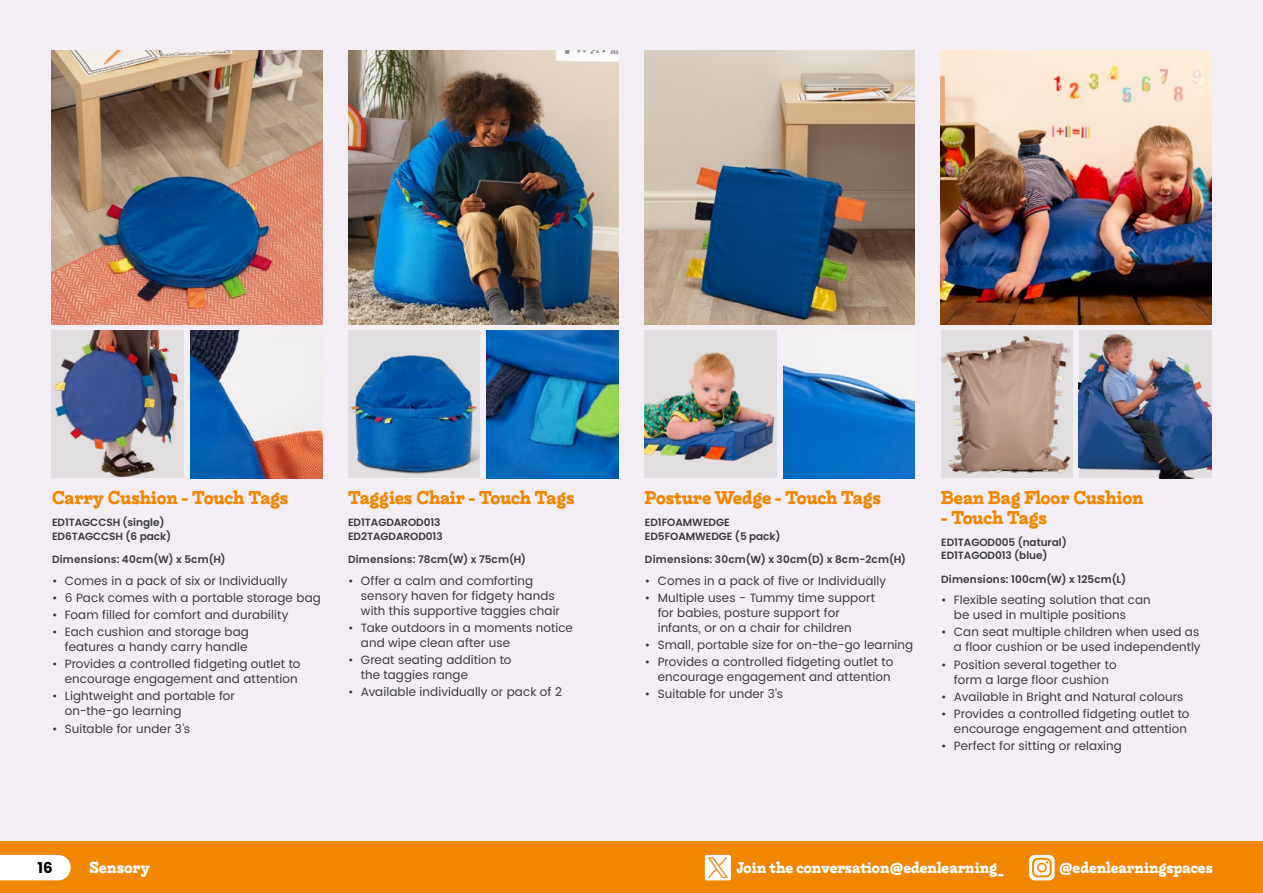
<style>
.page{position:relative;width:1263px;height:893px;background:#fff}
.page>*{position:absolute;margin:0;border:0;box-sizing:border-box;transform-origin:0 0}
.t1{font:700 18px "Liebe Ruth";letter-spacing:-.005em;color:#f18700}
.t2{font:700 15.6px "Liebe Ruth";color:#fff}
.t3{font:700 15px "Liebe Ruth";color:#fff}
.t4{font:700 15px "Poppins";color:#000}
.t5{font:12px/15px "Poppins";letter-spacing:.005em;color:#3b3b3c}
.t6{font:600 10.5px/13.5px "Poppins";letter-spacing:-.005em;color:#3b3b3c}
.t7{font:600 10.5px "Poppins";letter-spacing:.015em;color:#3b3b3c}
</style>
<div class="page">
<div style="left:0;top:0;width:1263px;height:863px;background:#f3eef5"></div>
<div style="left:0;top:842px;width:1263px;height:51px;background:#f18700"></div>
<div style="left:0;top:855px;width:71px;height:25px;background:#fff"></div>
<div style="left:705px;top:855px;width:26px;height:25px;background:#fff;border-radius:2px"></div>
<svg style="left:707px;top:857px;width:21px;height:21px"></svg>
<svg style="left:1029px;top:855px;width:25px;height:25px"></svg>
<svg style="left:1032px;top:858px;width:19px;height:19px"></svg>
<img style="left:52px;top:51px;width:270px;height:273px">
<img style="left:52px;top:330px;width:132px;height:148px">
<img style="left:191px;top:330px;width:131px;height:148px">
<img style="left:644px;top:51px;width:271px;height:273px">
<img style="left:644px;top:330px;width:133px;height:148px">
<img style="left:783px;top:365px;width:132px;height:113px">
<img style="left:941px;top:51px;width:270px;height:273px">
<div style="left:941px;top:330px;width:131px;height:148px;background:#e0dede"></div>
<img style="left:941px;top:336px;width:130px;height:138px">
<img style="left:1079px;top:330px;width:132px;height:148px">
<img style="left:348px;top:51px;width:270px;height:273px">
<img style="left:348px;top:330px;width:131px;height:148px">
<img style="left:486px;top:330px;width:132px;height:148px">
<h1 class="t1" style="left:52px;top:488px;width:238px">Carry Cushion - Touch Tags</h1>
<p class="t6" style="left:52px;top:516px;width:121px">ED1TAGCCSH (single)<br>ED6TAGCCSH (6 pack)</p>
<p class="t7" style="left:52px;top:554px;width:175px">Dimensions: 40cm(W) x 5cm(H)</p>
<p class="t5" style="left:52px;top:573px;width:237px">• Comes in a pack of six or Individually</p>
<p class="t5" style="left:52px;top:591px;width:270px">• 6 Pack comes with a portable storage bag</p>
<p class="t5" style="left:52px;top:608px;width:238px">• Foam filled for comfort and durability</p>
<p class="t5" style="left:52px;top:625px;width:198px;text-align:right">• Each cushion and storage bag features a handy carry handle</p>
<p class="t5" style="left:52px;top:657px;width:250px;text-align:right">• Provides a controlled fidgeting outlet to encourage engagement and attention</p>
<p class="t5" style="left:65px;top:689px;width:172px;text-indent:-13px">• Lightweight and portable for on-the-go learning</p>
<p class="t5" style="left:52px;top:721px;width:140px">• Suitable for under 3’s</p>
<h1 class="t1" style="left:348px;top:488px;width:228px">Taggies Chair - Touch Tags</h1>
<p class="t6" style="left:348px;top:516px;width:96px">ED1TAGDAROD013<br>ED2TAGDAROD013</p>
<p class="t7" style="left:348px;top:554px;width:179px">Dimensions: 78cm(W) x 75cm(H)</p>
<p class="t5" style="left:361px;top:573px;width:201px;text-indent:-13px">• Offer a calm and comforting sensory haven for fidgety hands with this supportive taggies chair</p>
<p class="t5" style="left:361px;top:621px;width:214px;text-indent:-13px">• Take outdoors in a moments notice and wipe clean after use</p>
<p class="t5" style="left:361px;top:653px;width:152px;text-indent:-13px">• Great seating addition to the taggies range</p>
<p class="t5" style="left:348px;top:685px;width:215px">• Available individually or pack of 2</p>
<h1 class="t1" style="left:645px;top:488px;width:237px">Posture Wedge - Touch Tags</h1>
<p class="t6" style="left:645px;top:516px;width:137px">ED1FOAMWEDGE<br>ED5FOAMWEDGE (5 pack)</p>
<p class="t7" style="left:645px;top:554px;width:262px">Dimensions: 30cm(W) x 30cm(D) x 8cm-2cm(H)</p>
<p class="t5" style="left:645px;top:573px;width:243px">• Comes in a pack of five or Individually</p>
<p class="t5" style="left:658px;top:591px;width:219px;text-indent:-13px">• Multiple uses - Tummy time support for babies, posture support for infants, or on a chair for children</p>
<p class="t5" style="left:645px;top:638px;width:270px">• Small, portable size for on-the-go learning</p>
<p class="t5" style="left:645px;top:655px;width:250px;text-align:right">• Provides a controlled fidgeting outlet to encourage engagement and attention</p>
<p class="t5" style="left:645px;top:687px;width:140px">• Suitable for under 3’s</p>
<h1 class="t1" style="left:941px;top:488px;width:204px">Bean Bag Floor Cushion</h1>
<h1 class="t1" style="left:941px;top:507px;width:107px">- Touch Tags</h1>
<p class="t6" style="left:941px;top:536px;width:127px">ED1TAGOD005 (natural)<br>ED1TAGOD013 (blue)</p>
<p class="t7" style="left:941px;top:573px;width:186px">Dimensions: 100cm(W) x 125cm(L)</p>
<p class="t5" style="left:954px;top:593px;width:198px;text-indent:-13px">• Flexible seating solution that can be used in multiple positions</p>
<p class="t5" style="left:941px;top:625px;width:261px;text-align:right">• Can seat multiple children when used as a floor cushion or be used independently</p>
<p class="t5" style="left:941px;top:657px;width:177px;text-align:center">• Position several together to form a large floor cushion</p>
<p class="t5" style="left:941px;top:689px;width:244px">• Available in Bright and Natural colours</p>
<p class="t5" style="left:941px;top:706px;width:250px;text-align:right">• Provides a controlled fidgeting outlet to encourage engagement and attention</p>
<p class="t5" style="left:941px;top:739px;width:182px">• Perfect for sitting or relaxing</p>
<p class="t4" style="left:37px;top:859px;width:17px">16</p>
<h2 class="t2" style="left:89px;top:859px;width:62px">Sensory</h2>
<p class="t3" style="left:736px;top:859px;width:269px">Join the conversation@edenlearning_</p>
<p class="t3" style="left:1058px;top:859px;width:156px">@edenlearningspaces</p>
</div>
